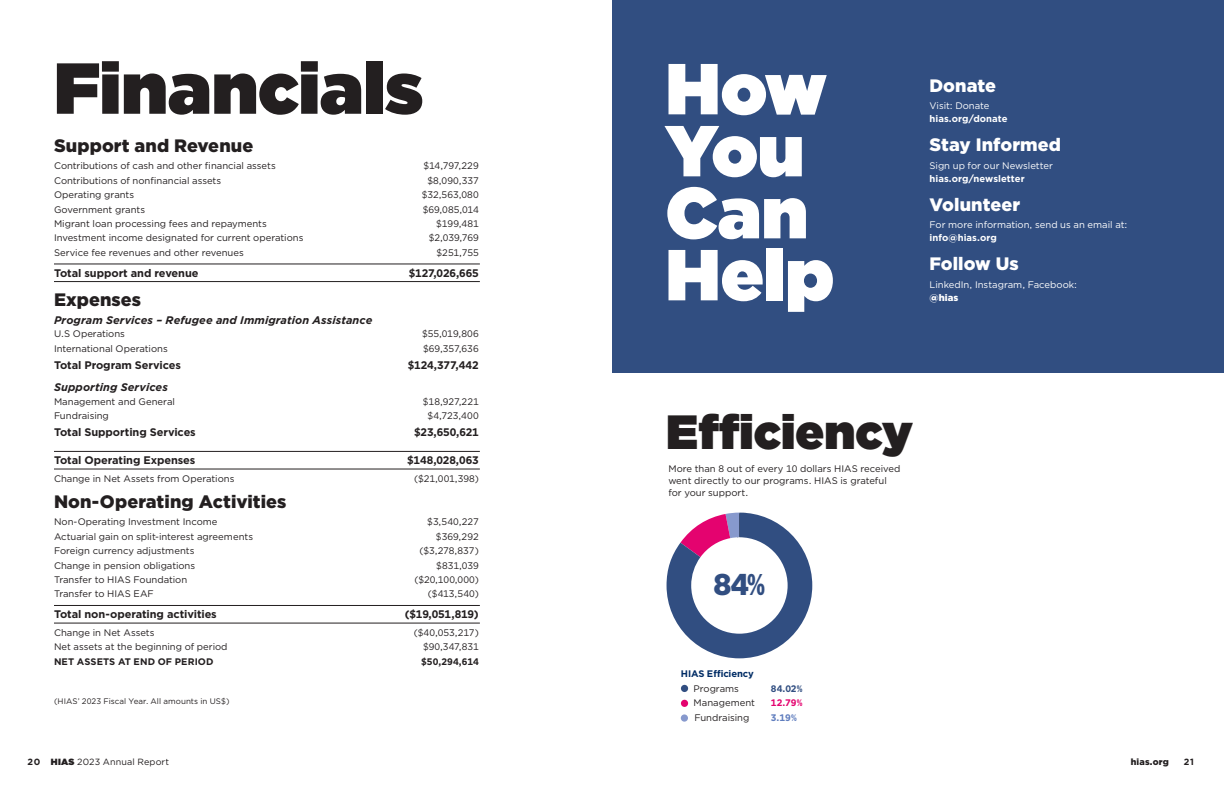
<style>
.page{position:relative;width:1224px;height:792px;background:#fff}
.page>*{position:absolute;margin:0;border:0;box-sizing:border-box;transform-origin:0 0}
.Feature_Title{font:900 72px/62px "Gotham";color:#fff}
.Feature_Title-2{font:900 72px "Gotham";color:#231f20}
.Feature_Title_2{font:900 48px "Gotham";color:#231f20}
.Body{font:900 30px "Gotham";color:#314e81}
.Heading_2{font:900 18px "Gotham";letter-spacing:.005em;color:#231f20}
.Heading_2-2{font:900 18px "Gotham";letter-spacing:.005em;color:#fff}
.Financials_Total_Line{font:700 11px "Gotham";letter-spacing:-.01em;color:#231f20}
.Financials_Subtotal_Line{font:700 11px "Gotham";letter-spacing:-.01em;color:#231f20}
.Financials_SubHeading{font:italic 700 11px "Gotham";letter-spacing:.01em;color:#231f20}
.Financials_-_Body{font:9.5px "Gotham";color:#231f20}
.Body-2{font:9.5px/13px "Gotham";color:#fff}
.Leadership_List{font:9.5px/12px "Gotham";color:#231f20}
.Financials_-_Body-2{font:700 9.5px "Gotham";letter-spacing:.005em;color:#231f20}
.Body-3{font:700 9.5px/13px "Gotham";letter-spacing:.005em;color:#fff}
.Financials_-_Paragraph{font:700 9.5px "Gotham";letter-spacing:-.01em;color:#002c65}
.Financials_-_Body-3{font:700 9.5px "Gotham";color:#314e81}
.Financials_-_Body-4{font:700 9.5px "Gotham";color:#e4036f}
.Financials_-_Body-5{font:700 9.5px "Gotham";color:#5f7dbe}
.t1{font:9px "Gotham Pro";letter-spacing:.015em;color:#231f20}
.t2{font:900 9px "Gotham";letter-spacing:.02em;color:#231f20}
.t3{font:700 9px "Gotham Pro";color:#231f20}
.t4{font:8px "Gotham";letter-spacing:.005em;color:#231f20}
.s1{font-weight:400}
.s2{font-weight:700}
.s3{font-weight:900}
.s4{font-family:"Gotham";font-weight:900}
</style>
<div class="page">
<hr style="left:54px;top:264px;width:426px;height:1px;background:#231f20">
<hr style="left:54px;top:281px;width:426px;height:1px;background:#231f20">
<hr style="left:54px;top:451px;width:426px;height:1px;background:#231f20">
<hr style="left:54px;top:469px;width:426px;height:1px;background:#231f20">
<hr style="left:54px;top:605px;width:426px;height:1px;background:#231f20">
<hr style="left:54px;top:623px;width:426px;height:1px;background:#231f20">
<div style="left:612px;top:0;width:612px;height:372px;background:#314e81"></div>
<div style="left:681px;top:685px;width:7px;height:7px;background:#314e81;border-radius:50%"></div>
<div style="left:681px;top:700px;width:7px;height:7px;background:#e4036f;border-radius:50%"></div>
<div style="left:681px;top:714px;width:7px;height:8px;background:#8799cd;border-radius:50%"></div>
<svg style="left:667px;top:513px;width:145px;height:145px"></svg>
<p class="Feature_Title-2" style="left:54px;top:37px;width:371px">Financials</p>
<p class="Heading_2" style="left:54px;top:133px;width:201px">Support and Revenue</p>
<p class="Financials_-_Body" style="left:54px;top:160px;width:223px">Contributions of cash and other financial assets</p>
<p class="Financials_-_Body" style="left:423px;top:160px;width:57px">$14,797,229</p>
<p class="Financials_-_Body" style="left:54px;top:174px;width:169px">Contributions of nonfinancial assets</p>
<p class="Financials_-_Body" style="left:427px;top:174px;width:53px">$8,090,337</p>
<p class="Financials_-_Body" style="left:54px;top:189px;width:82px">Operating grants</p>
<p class="Financials_-_Body" style="left:422px;top:189px;width:59px">$32,563,080</p>
<p class="Financials_-_Body" style="left:54px;top:203px;width:93px">Government grants</p>
<p class="Financials_-_Body" style="left:423px;top:203px;width:58px">$69,085,014</p>
<p class="Financials_-_Body" style="left:54px;top:218px;width:214px">Migrant loan processing fees and repayments</p>
<p class="Financials_-_Body" style="left:436px;top:218px;width:44px">$199,481</p>
<p class="Financials_-_Body" style="left:54px;top:232px;width:251px">Investment income designated for current operations</p>
<p class="Financials_-_Body" style="left:429px;top:232px;width:51px">$2,039,769</p>
<p class="Financials_-_Body" style="left:54px;top:246px;width:191px">Service fee revenues and other revenues</p>
<p class="Financials_-_Body" style="left:437px;top:246px;width:44px">$251,755</p>
<p class="Financials_Total_Line" style="left:54px;top:266px;width:146px">Total support and revenue</p>
<p class="Financials_Total_Line" style="left:409px;top:266px;width:72px">$127,026,665</p>
<p class="Heading_2" style="left:54px;top:287px;width:89px">Expenses</p>
<p class="Financials_SubHeading" style="left:54px;top:312px;width:320px">Program Services – Refugee and Immigration Assistance</p>
<p class="Financials_-_Body" style="left:54px;top:328px;width:73px">U.S Operations</p>
<p class="Financials_-_Body" style="left:422px;top:328px;width:58px">$55,019,806</p>
<p class="Financials_-_Body" style="left:54px;top:342px;width:115px">International Operations</p>
<p class="Financials_-_Body" style="left:423px;top:342px;width:57px">$69,357,636</p>
<p class="Financials_Subtotal_Line" style="left:54px;top:357px;width:128px">Total Program Services</p>
<p class="Financials_Subtotal_Line" style="left:408px;top:357px;width:73px">$124,377,442</p>
<p class="Financials_SubHeading" style="left:54px;top:380px;width:115px">Supporting Services</p>
<p class="Financials_-_Body" style="left:54px;top:395px;width:123px">Management and General</p>
<p class="Financials_-_Body" style="left:423px;top:395px;width:57px">$18,927,221</p>
<p class="Financials_-_Body" style="left:54px;top:410px;width:56px">Fundraising</p>
<p class="Financials_-_Body" style="left:427px;top:410px;width:53px">$4,723,400</p>
<p class="Financials_Subtotal_Line" style="left:54px;top:425px;width:143px">Total Supporting Services</p>
<p class="Financials_Subtotal_Line" style="left:414px;top:425px;width:66px">$23,650,621</p>
<p class="Financials_Total_Line" style="left:54px;top:453px;width:143px">Total Operating Expenses</p>
<p class="Financials_Total_Line" style="left:407px;top:453px;width:73px">$148,028,063</p>
<p class="Financials_-_Body" style="left:54px;top:472px;width:182px">Change in Net Assets from Operations</p>
<p class="Financials_-_Body" style="left:414px;top:472px;width:66px">($21,001,398)</p>
<p class="Heading_2" style="left:54px;top:489px;width:234px">Non-Operating Activities</p>
<p class="Financials_-_Body" style="left:54px;top:516px;width:165px">Non-Operating Investment Income</p>
<p class="Financials_-_Body" style="left:427px;top:516px;width:53px">$3,540,227</p>
<p class="Financials_-_Body" style="left:54px;top:530px;width:201px">Actuarial gain on split-interest agreements</p>
<p class="Financials_-_Body" style="left:436px;top:530px;width:44px">$369,292</p>
<p class="Financials_-_Body" style="left:54px;top:545px;width:142px">Foreign currency adjustments</p>
<p class="Financials_-_Body" style="left:419px;top:545px;width:61px">($3,278,837)</p>
<p class="Financials_-_Body" style="left:54px;top:559px;width:143px">Change in pension obligations</p>
<p class="Financials_-_Body" style="left:436px;top:559px;width:44px">$831,039</p>
<p class="Financials_-_Body" style="left:54px;top:574px;width:135px">Transfer to HIAS Foundation</p>
<p class="Financials_-_Body" style="left:414px;top:574px;width:66px">($20,100,000)</p>
<p class="Financials_-_Body" style="left:54px;top:588px;width:101px">Transfer to HIAS EAF</p>
<p class="Financials_-_Body" style="left:428px;top:588px;width:52px">($413,540)</p>
<p class="Financials_Total_Line" style="left:54px;top:607px;width:164px">Total non-operating activities</p>
<p class="Financials_Total_Line" style="left:405px;top:607px;width:76px">($19,051,819)</p>
<p class="Financials_-_Body" style="left:54px;top:626px;width:102px">Change in Net Assets</p>
<p class="Financials_-_Body" style="left:414px;top:626px;width:66px">($40,053,217)</p>
<p class="Financials_-_Body" style="left:54px;top:641px;width:175px">Net assets at the beginning of period</p>
<p class="Financials_-_Body" style="left:423px;top:641px;width:57px">$90,347,831</p>
<p class="Financials_-_Body-2" style="left:54px;top:655px;width:161px">NET ASSETS AT END OF PERIOD</p>
<p class="Financials_-_Body-2" style="left:421px;top:655px;width:59px">$50,294,614</p>
<p class="t4" style="left:54px;top:696px;width:177px">(HIAS’ 2023 Fiscal Year. All amounts in US$)</p>
<p class="Feature_Title" style="left:666px;top:57px;width:170px">How<br>You<br>Can<br>Help</p>
<p class="Heading_2-2" style="left:930px;top:73px;width:68px">Donate</p>
<p class="Body-3" style="left:930px;top:99px;width:79px"><span class="s1">Visit: Donate </span>hias.org/donate</p>
<p class="Heading_2-2" style="left:930px;top:132px;width:133px">Stay Informed</p>
<p class="Body-2" style="left:930px;top:158px;width:125px">Sign up for our Newsletter <span class="s2">hias.org/newsletter</span></p>
<p class="Heading_2-2" style="left:930px;top:192px;width:92px">Volunteer</p>
<p class="Body-2" style="left:930px;top:218px;width:199px">For more information, send us an email at: <span class="s2">info@hias.org</span></p>
<p class="Heading_2-2" style="left:930px;top:251px;width:91px">Follow Us</p>
<p class="Body-2" style="left:930px;top:277px;width:149px">LinkedIn, Instagram, Facebook: <span class="s3">@hias</span></p>
<p class="Feature_Title_2" style="left:666px;top:397px;width:249px">Efficiency</p>
<p class="Leadership_List" style="left:668px;top:462px;width:234px">More than 8 out of every 10 dollars HIAS received went directly to our programs. HIAS is grateful for your support.</p>
<p class="Body" style="left:714px;top:563px;width:53px">84%</p>
<p class="Financials_-_Paragraph" style="left:681px;top:667px;width:74px">HIAS Efficiency</p>
<p class="Financials_-_Body" style="left:694px;top:683px;width:47px">Programs</p>
<p class="Financials_-_Body-3" style="left:771px;top:682px;width:33px">84.02%</p>
<p class="Financials_-_Body" style="left:694px;top:697px;width:63px">Management</p>
<p class="Financials_-_Body-4" style="left:771px;top:697px;width:33px">12.79%</p>
<p class="Financials_-_Body" style="left:694px;top:711px;width:56px">Fundraising</p>
<p class="Financials_-_Body-5" style="left:771px;top:711px;width:27px">3.19%</p>
<p class="t1" style="left:27px;top:757px;width:143px"><span class="s2">20</span> <span class="s4">HIAS</span> 2023 Annual Report</p>
<p class="t2" style="left:1131px;top:756px;width:40px">hias.org</p>
<p class="t3" style="left:1184px;top:757px;width:12px">21</p>
</div>
